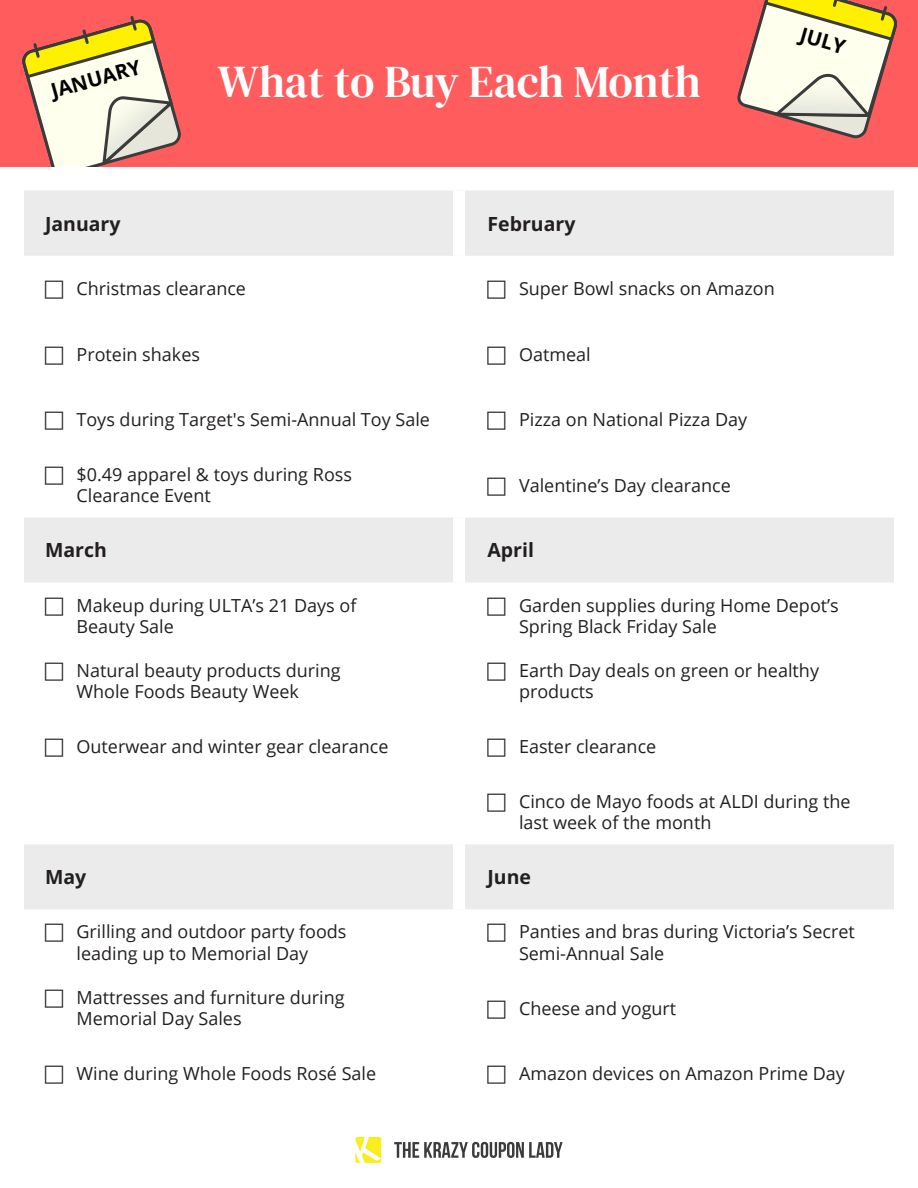
<style>
.page{position:relative;width:918px;height:1188px;background:#fff}
.page>*{position:absolute;margin:0;border:0;box-sizing:border-box;transform-origin:0 0}
.t1{font:45px "DM Serif Text";color:#fff}
.t2{font:700 20.25px "Open Sans";color:#000}
.t3{font:700 19.5px "Open Sans";color:#231f20}
.t4{font:18px/21.6px "Open Sans";color:#231f20}
</style>
<div class="page">
<div style="left:0;top:0;width:918px;height:166px;background:#ff5c5e"></div>
<svg style="left:22px;top:16px;width:159px;height:150px"></svg>
<svg style="left:737px;top:0;width:160px;height:139px"></svg>
<div style="left:24px;top:190px;width:870px;height:66px;background:#ebebeb"></div>
<svg style="left:24px;top:518px;width:870px;height:391px"></svg>
<div style="left:453px;top:190px;width:12px;height:66px;background:#fff"></div>
<div style="left:453px;top:517px;width:12px;height:66px;background:#fff"></div>
<div style="left:453px;top:844px;width:12px;height:66px;background:#fff"></div>
<svg style="left:355px;top:1137px;width:26px;height:26px"></svg>
<svg style="left:394px;top:1142px;width:169px;height:16px"></svg>
<svg style="left:45px;top:597px;width:18px;height:18px"></svg>
<svg style="left:488px;top:597px;width:18px;height:18px"></svg>
<svg style="left:45px;top:662px;width:18px;height:18px"></svg>
<svg style="left:488px;top:662px;width:18px;height:18px"></svg>
<svg style="left:45px;top:738px;width:18px;height:19px"></svg>
<svg style="left:488px;top:738px;width:18px;height:19px"></svg>
<svg style="left:488px;top:793px;width:18px;height:18px"></svg>
<p class="t2" style="left:48px;top:78px;width:94px;rotate:-16deg">JANUARY</p>
<h1 class="t1" style="left:218px;top:56px;width:485px">What to Buy Each Month</h1>
<p class="t2" style="left:805px;top:21px;width:47px;rotate:16deg">JULY</p>
<p class="t3" style="left:45px;top:210px;width:77px">January</p>
<p class="t3" style="left:488px;top:210px;width:89px">February</p>
<p class="t4" style="left:76px;top:278px;width:171px">Christmas clearance</p>
<p class="t4" style="left:519px;top:278px;width:257px">Super Bowl snacks on Amazon</p>
<p class="t4" style="left:76px;top:343px;width:125px">Protein shakes</p>
<p class="t4" style="left:519px;top:343px;width:73px">Oatmeal</p>
<p class="t4" style="left:76px;top:408px;width:355px">Toys during Target's Semi-Annual Toy Sale</p>
<p class="t4" style="left:519px;top:408px;width:230px">Pizza on National Pizza Day</p>
<p class="t4" style="left:76px;top:463px;width:277px">$0.49 apparel &amp; toys during Ross<br>Clearance Event</p>
<p class="t4" style="left:519px;top:474px;width:213px">Valentine’s Day clearance</p>
<p class="t3" style="left:45px;top:537px;width:63px">March</p>
<p class="t3" style="left:488px;top:537px;width:48px">April</p>
<p class="t4" style="left:76px;top:594px;width:281px">Makeup during ULTA’s 21 Days of<br>Beauty Sale</p>
<p class="t4" style="left:519px;top:594px;width:321px">Garden supplies during Home Depot’s<br>Spring Black Friday Sale</p>
<p class="t4" style="left:76px;top:659px;width:266px">Natural beauty products during<br>Whole Foods Beauty Week</p>
<p class="t4" style="left:519px;top:659px;width:302px">Earth Day deals on green or healthy products</p>
<p class="t4" style="left:76px;top:735px;width:314px">Outerwear and winter gear clearance</p>
<p class="t4" style="left:519px;top:735px;width:139px">Easter clearance</p>
<p class="t4" style="left:519px;top:790px;width:333px">Cinco de Mayo foods at ALDI during the last week of the month</p>
<p class="t3" style="left:45px;top:864px;width:43px">May</p>
<p class="t3" style="left:488px;top:864px;width:45px">June</p>
<p class="t4" style="left:76px;top:921px;width:272px">Grilling and outdoor party foods leading up to Memorial Day</p>
<p class="t4" style="left:519px;top:921px;width:337px">Panties and bras during Victoria’s Secret<br>Semi-Annual Sale</p>
<p class="t4" style="left:76px;top:986px;width:270px">Mattresses and furniture during<br>Memorial Day Sales</p>
<p class="t4" style="left:519px;top:997px;width:159px">Cheese and yogurt</p>
<p class="t4" style="left:76px;top:1062px;width:301px">Wine during Whole Foods Rosé Sale</p>
<p class="t4" style="left:519px;top:1062px;width:328px">Amazon devices on Amazon Prime Day</p>
</div>
